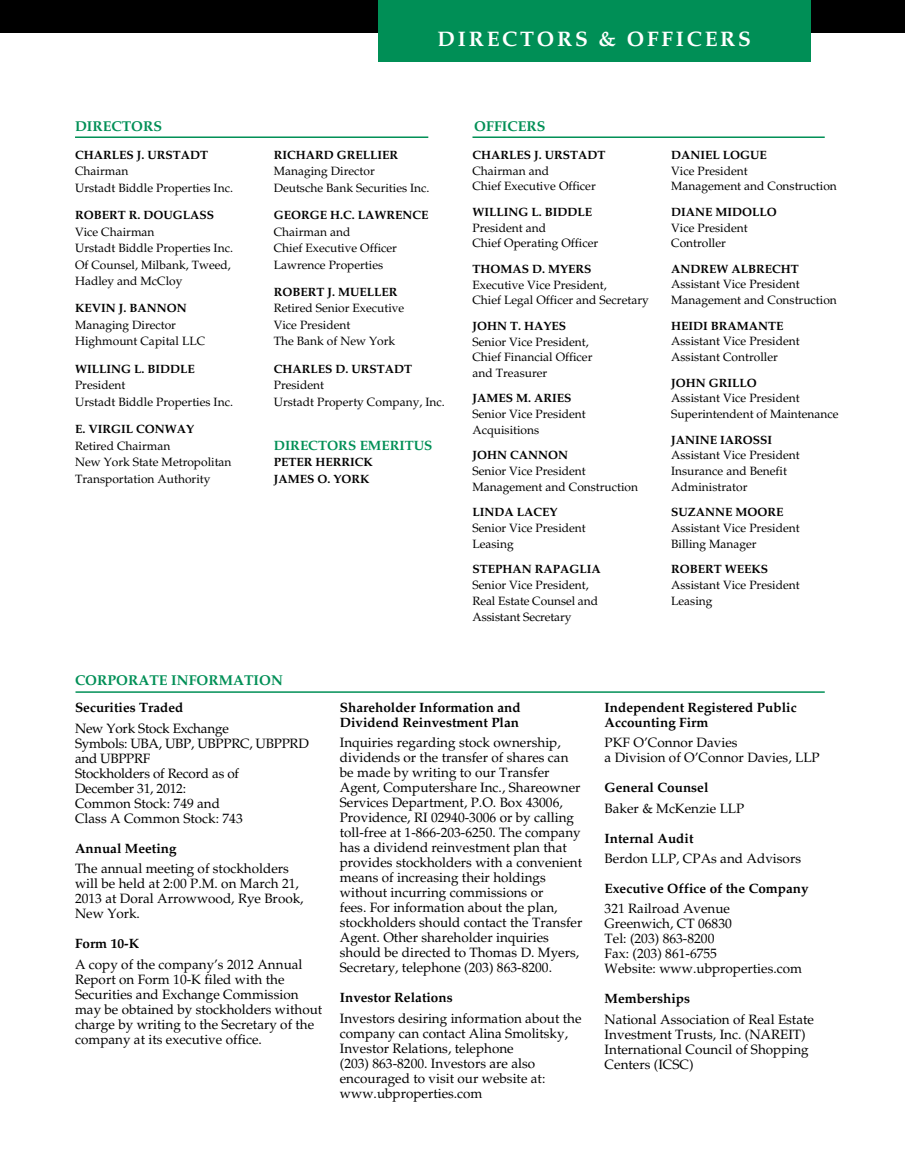
<style>
.page{position:relative;width:905px;height:1161px;background:#fff}
.page>*{position:absolute;margin:0;border:0;box-sizing:border-box;transform-origin:0 0}
.t1{font:700 21px "Palatino";letter-spacing:.13em;color:#fff}
.t2{font:700 14.25px "Palatino";color:#008f56}
.t3{font:13.5px/15px "Palatino";color:#000}
.t4{font:700 13.5px/15px "Palatino";color:#000}
.t5{font:700 13.5px "Palatino";color:#008f56}
.t6{font:12px/15.8px "Palatino";color:#000}
.t7{font:700 12px/16.5px "Palatino";color:#000;text-align:right}
</style>
<div class="page">
<hr style="left:75px;top:136px;width:353px;height:2px;background:#008f56">
<hr style="left:472px;top:136px;width:352px;height:2px;background:#008f56">
<hr style="left:75px;top:691px;width:749px;height:2px;background:#008f56">
<div style="left:0;top:0;width:904px;height:33px;background:#000"></div>
<div style="left:378px;top:0;width:432px;height:61px;background:#008f56"></div>
<h1 class="t1" style="left:437px;top:27px;width:17px">dir</h1>
<h1 class="t1" style="left:486px;top:27px;width:175px">ectors &amp; offic</h1>
<h1 class="t1" style="left:704px;top:27px;width:48px">ers</h1>
<p class="t2" style="left:75px;top:118px;width:84px">DIRECTORS</p>
<p class="t2" style="left:474px;top:118px;width:10px">Offic</p>
<p class="t2" style="left:518px;top:118px;width:29px">ers</p>
<p class="t7" style="left:75px;top:147px;width:45px">CHARLES</p>
<p class="t7" style="left:137px;top:147px;width:72px">J. URSTADT</p>
<p class="t6" style="left:75px;top:163px;width:159px;line-height:16.5px">Chairman<br>Urstadt Biddle Properties Inc.</p>
<p class="t7" style="left:75px;top:207px;width:132px">ROBERT R. DOUGLASS</p>
<p class="t6" style="left:75px;top:224px;width:159px;line-height:16.5px">Vice Chairman<br>Urstadt Biddle Properties Inc.<br>Of Counsel, Milbank, Tweed,<br>Hadley and McCloy</p>
<p class="t7" style="left:75px;top:300px;width:83px">KEVIN J. BANNON</p>
<p class="t6" style="left:75px;top:317px;width:132px;line-height:16.5px">Managing Director<br>Highmount Capital LLC</p>
<p class="t7" style="left:75px;top:361px;width:113px">WILLING L. BIDDLE</p>
<p class="t6" style="left:75px;top:377px;width:159px;line-height:16.5px">President<br>Urstadt Biddle Properties Inc.</p>
<p class="t7" style="left:75px;top:421px;width:120px">E. VIRGIL CONWAY</p>
<p class="t6" style="left:75px;top:437px;width:158px;line-height:16.5px">Retired Chairman<br>New York State Metropolitan<br>Transportation Authority</p>
<p class="t7" style="left:274px;top:147px;width:19px">Richard</p>
<p class="t7" style="left:337px;top:147px;width:59px">Grellier</p>
<p class="t6" style="left:274px;top:163px;width:157px;line-height:16.5px">Managing Director<br>Deutsche Bank Securities Inc.</p>
<p class="t7" style="left:274px;top:207px;width:155px">GEORGE H.C. LAWRENCE</p>
<p class="t6" style="left:274px;top:224px;width:125px;line-height:16.5px">Chairman and<br>Chief Executive Officer<br>Lawrence Properties</p>
<p class="t7" style="left:274px;top:284px;width:85px">ROBERT J. MUELLE</p>
<p class="t7" style="left:389px;top:284px;width:10px">R</p>
<p class="t6" style="left:274px;top:300px;width:132px;line-height:16.5px">Retired Senior Executive<br>Vice President<br>The Bank of New York</p>
<p class="t7" style="left:274px;top:361px;width:45px">CHARLES</p>
<p class="t7" style="left:335px;top:361px;width:78px">D. URSTADT</p>
<p class="t6" style="left:274px;top:377px;width:173px;line-height:16.5px">President<br>Urstadt Property Company, Inc.</p>
<p class="t5" style="left:274px;top:437px;width:160px">Directors Emeritus</p>
<p class="t7" style="left:274px;top:454px;width:9px">PETE</p>
<p class="t7" style="left:274px;top:454px;width:100px">R HERRICK<br>JAMES O. YORK</p>
<p class="t2" style="left:75px;top:672px;width:146px">Corporate Informa</p>
<p class="t2" style="left:244px;top:672px;width:40px">tion</p>
<p class="t7" style="left:472px;top:147px;width:45px">CHARLES</p>
<p class="t7" style="left:534px;top:147px;width:72px">J. URSTADT</p>
<p class="t6" style="left:472px;top:163px;width:125px">Chairman and<br>Chief Executive Officer</p>
<p class="t7" style="left:472px;top:204px;width:113px">WILLING L. BIDDLE</p>
<p class="t6" style="left:472px;top:220px;width:127px">President and<br>Chief Operating Officer</p>
<p class="t7" style="left:472px;top:261px;width:119px">THOMAS D. MYERS</p>
<p class="t6" style="left:472px;top:277px;width:178px">Executive Vice President,<br>Chief Legal Officer and Secretary</p>
<p class="t7" style="left:472px;top:318px;width:95px">John T. Hayes</p>
<p class="t6" style="left:472px;top:334px;width:121px">Senior Vice President,<br>Chief Financial Officer and Treasurer</p>
<p class="t7" style="left:472px;top:390px;width:93px">JAMES M. ARIES</p>
<p class="t6" style="left:472px;top:406px;width:115px">Senior Vice President<br>Acquisitions</p>
<p class="t7" style="left:472px;top:447px;width:67px">JOHN CANNON</p>
<p class="t6" style="left:472px;top:463px;width:167px">Senior Vice President<br>Management and Construction</p>
<p class="t7" style="left:472px;top:504px;width:86px">LINDA LACEY</p>
<p class="t6" style="left:472px;top:520px;width:115px">Senior Vice President<br>Leasing</p>
<p class="t7" style="left:472px;top:561px;width:122px">Stephan Rapag lia</p>
<p class="t6" style="left:472px;top:577px;width:127px">Senior Vice President,<br>Real Estate Counsel and<br>Assistant Secretary</p>
<p class="t7" style="left:671px;top:147px;width:97px">Daniel Logue</p>
<p class="t6" style="left:671px;top:163px;width:167px">Vice President<br>Management and Construction</p>
<p class="t7" style="left:671px;top:204px;width:107px">Diane Midollo</p>
<p class="t6" style="left:671px;top:220px;width:78px">Vice President<br>Controller</p>
<p class="t7" style="left:671px;top:261px;width:129px">ANDREW ALBRECHT</p>
<p class="t6" style="left:671px;top:277px;width:167px">Assistant Vice President<br>Management and Construction</p>
<p class="t7" style="left:671px;top:318px;width:97px">HEIDI BRAMANTE</p>
<p class="t6" style="left:671px;top:334px;width:130px">Assistant Vice President<br>Assistant Controller</p>
<p class="t7" style="left:671px;top:374px;width:87px">John Grillo</p>
<p class="t6" style="left:671px;top:391px;width:169px">Assistant Vice President<br>Superintendent of Maintenance</p>
<p class="t7" style="left:671px;top:431px;width:102px">Janine Iarossi</p>
<p class="t6" style="left:671px;top:448px;width:130px">Assistant Vice President<br>Insurance and Benefit<br>Administrator</p>
<p class="t7" style="left:671px;top:504px;width:114px">Suzanne Moore</p>
<p class="t6" style="left:671px;top:520px;width:130px">Assistant Vice President<br>Billing Manager</p>
<p class="t7" style="left:671px;top:561px;width:98px">Robert Weeks</p>
<p class="t6" style="left:671px;top:577px;width:130px">Assistant Vice President<br>Leasing</p>
<p class="t4" style="left:75px;top:700px;width:110px">Securities Traded</p>
<p class="t3" style="left:75px;top:721px;width:235px">New York Stock Exchange<br>Symbols: UBA, UBP, UBPPRC, UBPPRD and UBPPRF<br>Stockholders of Record as of<br>December 31, 2012:<br>Common Stock: 749 and<br>Class A Common Stock: 743</p>
<p class="t4" style="left:75px;top:841px;width:103px">Annual Meeting</p>
<p class="t3" style="left:75px;top:861px;width:230px">The annual meeting of stockholders will be held at 2:00 P.M. on March 21,<br>2013 at Doral Arrowwood, Rye Brook,<br>New York.</p>
<p class="t4" style="left:75px;top:936px;width:66px">Form 10-K</p>
<p class="t3" style="left:75px;top:957px;width:249px">A copy of the company’s 2012 Annual Report on Form 10-K filed with the Securities and Exchange Commission may be obtained by stockholders without charge by writing to the Secretary of the company at its executive office.</p>
<p class="t4" style="left:340px;top:700px;width:182px">Shareholder Information and<br>Dividend Reinvestment Plan</p>
<p class="t3" style="left:340px;top:735px;width:244px">Inquiries regarding stock ownership, dividends or the transfer of shares can be made by writing to our Transfer Agent, Computershare Inc., Shareowner Services Department, P.O. Box 43006, Providence, RI 02940-3006 or by calling toll-free at 1-866-203-6250. The company has a dividend reinvestment plan that provides stockholders with a convenient means of increasing their holdings without incurring commissions or<br>fees. For information about the plan, stockholders should contact the Transfer Agent. Other shareholder inquiries should be directed to Thomas D. Myers, Secretary, telephone (203) 863-8200.</p>
<p class="t4" style="left:340px;top:990px;width:114px">Investor Relations</p>
<p class="t3" style="left:340px;top:1011px;width:243px">Investors desiring information about the company can contact Alina Smolitsky, Investor Relations, telephone<br>(203) 863-8200. Investors are also encouraged to visit our website at: www.ubproperties.com</p>
<p class="t4" style="left:604px;top:700px;width:193px">Independent Registered Public<br>Accounting Firm</p>
<p class="t3" style="left:604px;top:735px;width:217px">PKF O’Connor Davies<br>a Division of O’Connor Davies, LLP</p>
<p class="t4" style="left:604px;top:780px;width:105px">General Counsel</p>
<p class="t3" style="left:604px;top:801px;width:141px">Baker &amp; McKenzie LLP</p>
<p class="t4" style="left:604px;top:831px;width:90px">Internal Audit</p>
<p class="t3" style="left:604px;top:851px;width:198px">Berdon LLP, CPAs and Advisors</p>
<p class="t4" style="left:604px;top:881px;width:205px">Executive Office of the Company</p>
<p class="t3" style="left:604px;top:902px;width:199px">321 Railroad Avenue<br>Greenwich, CT 06830<br>Tel: (203) 863-8200<br>Fax: (203) 861-6755<br>Website: www.ubproperties.com</p>
<p class="t4" style="left:604px;top:991px;width:87px">Memberships</p>
<p class="t3" style="left:604px;top:1012px;width:211px">National Association of Real Estate<br>Investment Trusts, Inc. (NAREIT)<br>International Council of Shopping<br>Centers (ICSC)</p>
</div>
